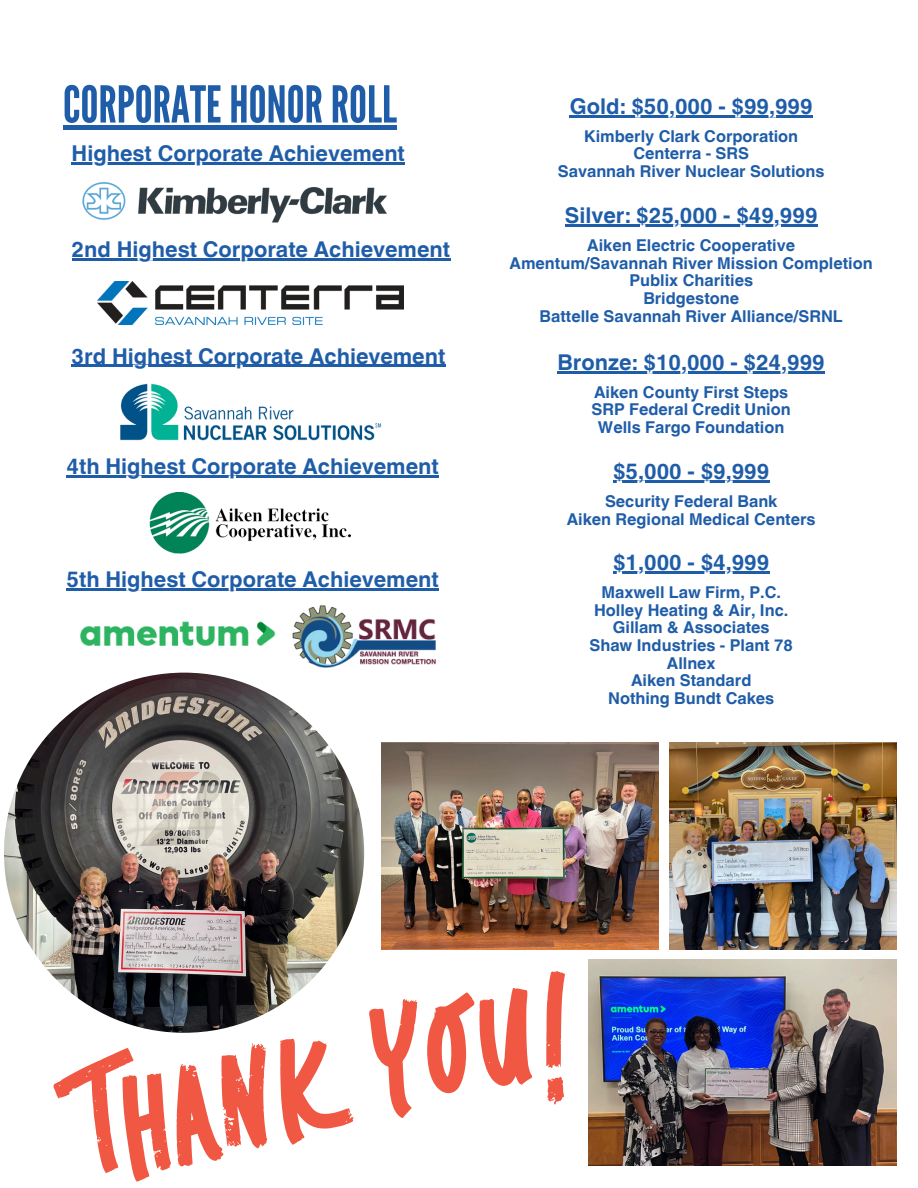
<style>
.page{position:relative;width:918px;height:1188px;background:#fff}
.page>*{position:absolute;margin:0;border:0;box-sizing:border-box;transform-origin:0 0}
.t1{font:50.7px "League Gothic";color:#1f5da8}
.t2{font:700 21.75px "Helvetica World";color:#1f5da8}
.t3{font:700 16.35px "Helvetica World";color:#1f5da8}
</style>
<div class="page">
<img style="left:97px;top:281px;width:306px;height:43px">
<img style="left:120px;top:383px;width:261px;height:58px">
<img style="left:149px;top:492px;width:201px;height:61px">
<img style="left:295px;top:605px;width:141px;height:63px">
<img style="left:80px;top:621px;width:215px;height:27px">
<img style="left:82px;top:181px;width:306px;height:42px">
<img style="left:588px;top:960px;width:308px;height:206px">
<img style="left:382px;top:743px;width:277px;height:207px">
<img style="left:670px;top:743px;width:227px;height:207px">
<img style="left:4px;top:673px;width:360px;height:360px;border-radius:50%">
<svg style="left:49px;top:968px;width:516px;height:214px"></svg>
<div style="left:63px;top:125px;width:334px;height:5px;background:#1f5da8"></div>
<hr style="left:72px;top:162px;width:333px;height:2px;background:#1f5da8">
<hr style="left:72px;top:258px;width:378px;height:2px;background:#1f5da8">
<hr style="left:72px;top:365px;width:374px;height:2px;background:#1f5da8">
<hr style="left:67px;top:476px;width:372px;height:2px;background:#1f5da8">
<hr style="left:67px;top:588px;width:372px;height:2px;background:#1f5da8">
<hr style="left:570px;top:115px;width:243px;height:2px;background:#1f5da8">
<hr style="left:565px;top:225px;width:253px;height:2px;background:#1f5da8">
<hr style="left:558px;top:371px;width:267px;height:2px;background:#1f5da8">
<hr style="left:613px;top:481px;width:156px;height:2px;background:#1f5da8">
<hr style="left:613px;top:572px;width:156px;height:2px;background:#1f5da8">
<p class="t1" style="left:63px;top:75px;width:335px">CORPORATEHONORROLL</p>
<p class="t2" style="left:72px;top:136px;width:335px">Highest Corporate Achievement</p>
<p class="t2" style="left:72px;top:231px;width:380px">2nd Highest Corporate Achievement</p>
<p class="t2" style="left:72px;top:338px;width:375px">3rd Highest Corporate Achievement</p>
<p class="t2" style="left:67px;top:449px;width:374px">4th Highest Corporate Achievement</p>
<h2 class="t2" style="left:67px;top:561px;width:374px">5th Highest Corporate Achievement</h2>
<h2 class="t2" style="left:570px;top:88px;width:244px">Gold: $50,000 - $99,999</h2>
<p class="t3" style="left:584px;top:122px;width:216px">Kimberly Clark Corporation</p>
<p class="t3" style="left:633px;top:140px;width:117px">Centerra - SRS</p>
<p class="t3" style="left:558px;top:158px;width:268px">Savannah River Nuclear Solutions</p>
<p class="t2" style="left:565px;top:198px;width:254px">Silver: $25,000 - $49,999</p>
<h2 class="t3" style="left:587px;top:232px;width:209px">Aiken Electric Cooperative</h2>
<h2 class="t3" style="left:510px;top:250px;width:365px">Amentum/Savannah River Mission Completion</h2>
<p class="t3" style="left:629px;top:267px;width:125px">Publix Charities</p>
<p class="t3" style="left:643px;top:285px;width:97px">Bridgestone</p>
<p class="t3" style="left:540px;top:303px;width:305px">Battelle Savannah River Alliance/SRNL</p>
<h2 class="t2" style="left:558px;top:344px;width:269px">Bronze: $10,000 - $24,999</h2>
<h2 class="t3" style="left:594px;top:379px;width:196px">Aiken County First Steps</h2>
<p class="t3" style="left:592px;top:396px;width:201px">SRP Federal Credit Union</p>
<p class="t3" style="left:598px;top:414px;width:188px">Wells Fargo Foundation</p>
<p class="t2" style="left:613px;top:454px;width:158px">$5,000 - $9,999</p>
<p class="t3" style="left:605px;top:488px;width:174px">Security Federal Bank</p>
<p class="t3" style="left:567px;top:506px;width:250px">Aiken Regional Medical Centers</p>
<p class="t2" style="left:613px;top:545px;width:158px">$1,000 - $4,999</p>
<p class="t3" style="left:601px;top:579px;width:181px">Maxwell Law Firm, P.C.</p>
<p class="t3" style="left:594px;top:597px;width:196px">Holley Heating &amp; Air, Inc.</p>
<p class="t3" style="left:613px;top:614px;width:158px">Gillam &amp; Associates</p>
<p class="t3" style="left:589px;top:632px;width:205px">Shaw Industries - Plant 78</p>
<p class="t3" style="left:667px;top:650px;width:50px">Allnex</p>
<p class="t3" style="left:631px;top:667px;width:122px">Aiken Standard</p>
<p class="t3" style="left:608px;top:685px;width:168px">Nothing Bundt Cakes</p>
</div>
